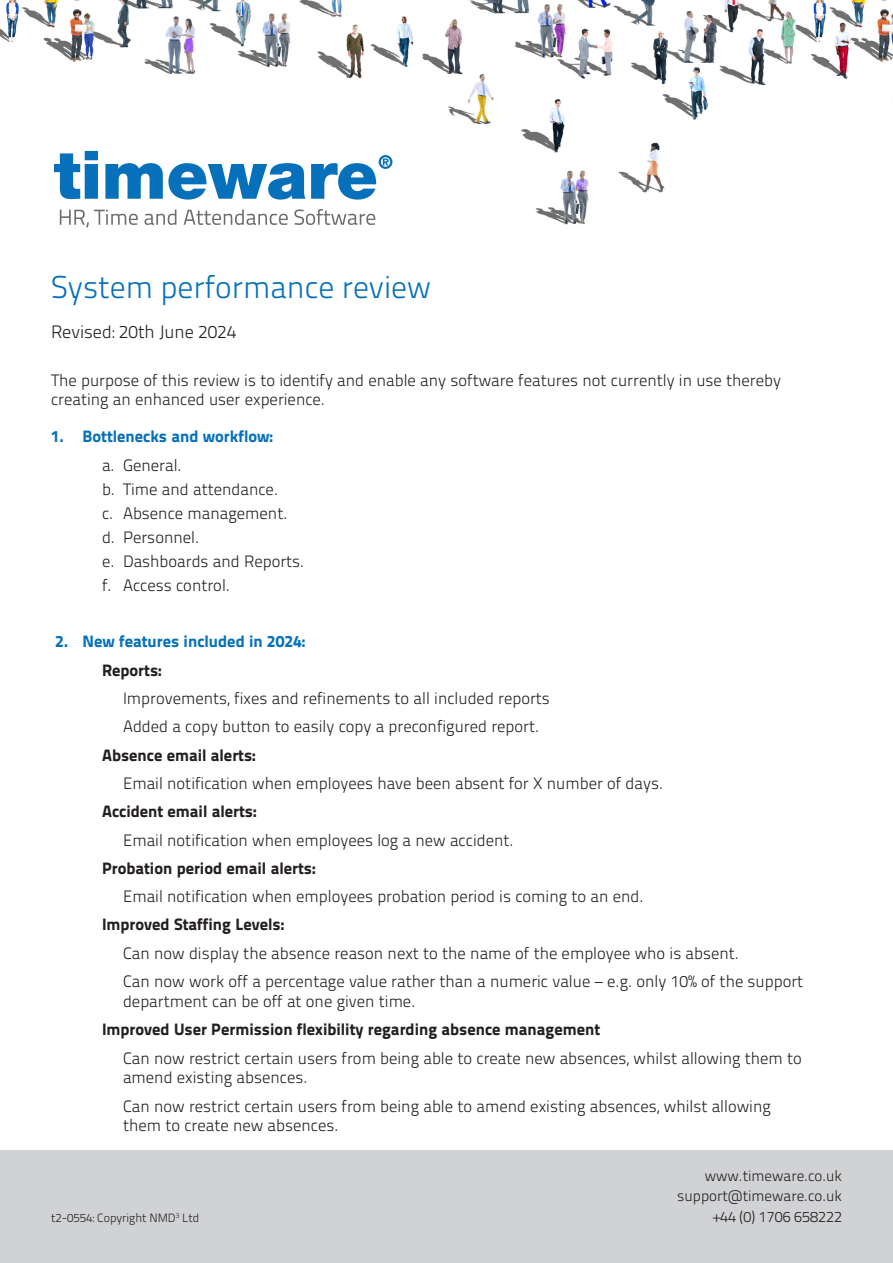
<style>
.page{position:relative;width:893px;height:1263px;background:#fff}
.page>*{position:absolute;margin:0;border:0;box-sizing:border-box;transform-origin:0 0}
.t1{font:31.5px "Titillium Text 22 L 250 wt";color:#0671ba}
.t2{font:18px "Titillium Text 22 L 250 wt";color:#231f20}
.t3{font:16.5px/19.8px "Titillium Text 22 L 250 wt";color:#231f20}
.t4{font:16.5px "Titillium Text 22 L 999 wt";color:#231f20}
.t5{font:16.5px "Titillium Text 22 L 999 wt";color:#0671ba}
.t6{font:15px "Titillium Text 22 L 250 wt";color:#231f20}
.t7{font:12px "Titillium Text 22 L 250 wt";color:#231f20}
</style>
<div class="page">
<div style="left:0;top:1150px;width:893px;height:113px;background:#d1d2d4"></div>
<img style="left:0;top:0;width:893px;height:228px">
<svg style="left:54px;top:151px;width:338px;height:49px"></svg>
<svg style="left:60px;top:209px;width:315px;height:18px"></svg>
<p class="t1" style="left:51px;top:264px;width:382px">System performance review</p>
<p class="t2" style="left:51px;top:319px;width:187px">Revised: 20th June 2024</p>
<p class="t3" style="left:51px;top:369px;width:731px">The purpose of this review is to identify and enable any software features not currently in use thereby creating an enhanced user experience.</p>
<p class="t5" style="left:51px;top:423px;width:224px">1. Bottlenecks and workflow:</p>
<p class="t3" style="left:102px;top:454px;width:81px">a. General.</p>
<p class="t3" style="left:102px;top:478px;width:178px">b. Time and attendance.</p>
<p class="t3" style="left:102px;top:502px;width:187px">c. Absence management.</p>
<p class="t3" style="left:102px;top:526px;width:99px">d. Personnel.</p>
<p class="t3" style="left:102px;top:550px;width:204px">e. Dashboards and Reports.</p>
<p class="t3" style="left:102px;top:574px;width:129px">f. Access control.</p>
<p class="t5" style="left:55px;top:629px;width:252px">2. New features included in 2024:</p>
<p class="t4" style="left:102px;top:657px;width:61px">Reports:</p>
<p class="t3" style="left:123px;top:687px;width:428px">Improvements, fixes and refinements to all included reports</p>
<p class="t3" style="left:123px;top:716px;width:418px">Added a copy button to easily copy a preconfigured report.</p>
<p class="t4" style="left:102px;top:742px;width:156px">Absence email alerts:</p>
<p class="t3" style="left:123px;top:772px;width:542px">Email notification when employees have been absent for X number of days.</p>
<p class="t4" style="left:102px;top:798px;width:156px">Accident email alerts:</p>
<p class="t3" style="left:123px;top:829px;width:392px">Email notification when employees log a new accident.</p>
<p class="t4" style="left:102px;top:855px;width:215px">Probation period email alerts:</p>
<p class="t3" style="left:123px;top:886px;width:522px">Email notification when employees probation period is coming to an end.</p>
<p class="t4" style="left:102px;top:912px;width:184px">Improved Staffing Levels:</p>
<p class="t3" style="left:123px;top:942px;width:617px">Can now display the absence reason next to the name of the employee who is absent.</p>
<p class="t3" style="left:123px;top:970px;width:682px">Can now work off a percentage value rather than a numeric value – e.g. only 10% of the support department can be off at one given time.</p>
<p class="t4" style="left:102px;top:1016px;width:500px">Improved User Permission flexibility regarding absence management</p>
<p class="t3" style="left:123px;top:1047px;width:680px">Can now restrict certain users from being able to create new absences, whilst allowing them to amend existing absences.</p>
<p class="t3" style="left:123px;top:1095px;width:649px">Can now restrict certain users from being able to amend existing absences, whilst allowing them to create new absences.</p>
<p class="t6" style="left:705px;top:1164px;width:139px">www.timeware.co.uk</p>
<p class="t6" style="left:677px;top:1185px;width:166px">support@timeware.co.uk</p>
<p class="t6" style="left:714px;top:1205px;width:130px">+44 (0) 1706 658222</p>
<p class="t7" style="left:51px;top:1209px;width:150px">t2-0554: Copyright NMD<sup>3</sup> Ltd</p>
</div>
